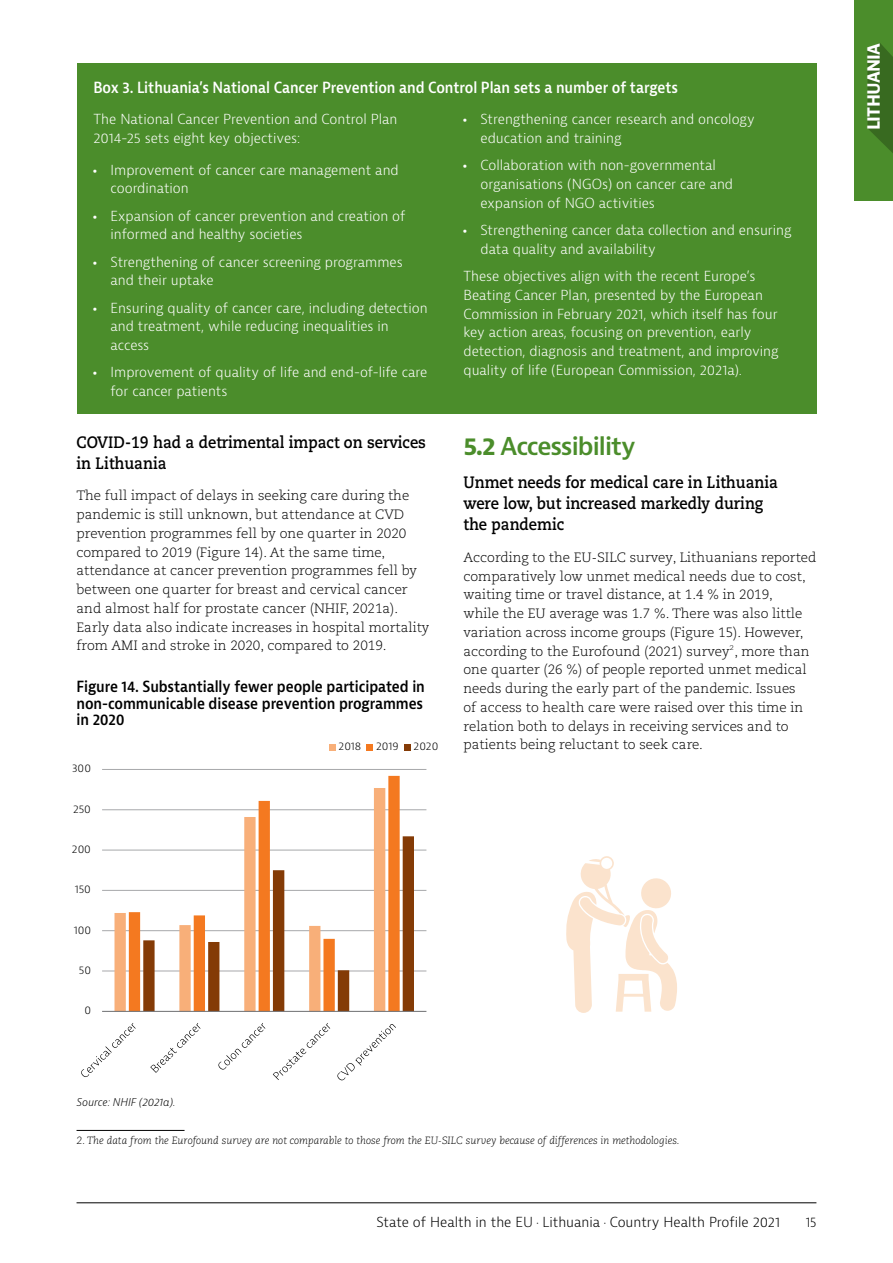
<style>
.page{position:relative;width:893px;height:1263px;background:#fff}
.page>*{position:absolute;margin:0;border:0;box-sizing:border-box;transform-origin:0 0}
.t1{font:600 24px "Bernina Sans";letter-spacing:-.04em;color:#4b8d2b}
.t2{font:700 18px "Bernina Sans";letter-spacing:-.04em;color:#fff;scale:.95 1}
.t3{font:700 16.5px/21px "Caecilia LT Pro 75";color:#000;scale:.9 1}
.t4{font:600 15px/16.5px "Bernina Sans";letter-spacing:-.005em;color:#000;text-align:justify;scale:.9 1}
.t5{font:600 15px "Bernina Sans";letter-spacing:-.005em;color:#fff;scale:.9 1}
.t6{font:300 13.5px/18.8px "Bernina Sans";color:#fff}
.t7{font:300 13.5px/18.8px "Caecilia LT Pro 45";color:#000}
.t8{font:300 13.5px "Bernina Sans";color:#000}
.t9{font:300 13.5px "Bernina Sans";color:#000;scale:.9 1}
.t10{font:300 10.65px "Bernina Sans";color:#000}
.t11{font:italic 300 10.5px "Caecilia LT Pro 46";color:#000}
.t12{font:italic 300 10.5px "Bernina Sans";color:#000}
.s1{font-weight:800}
.s2{font-weight:700}
</style>
<div class="page">
<div style="left:854px;top:0;width:39px;height:201px;background:#4b8d2b"></div>
<hr style="left:77px;top:1202px;width:739px;height:1px;background:#000">
<svg style="left:867px;top:43px;width:26px;height:110px"></svg>
<hr style="left:77px;top:1130px;width:108px;height:1px;background:#000">
<div style="left:77px;top:64px;width:739px;height:350px;background:#4b8d2b"></div>
<hr style="left:102px;top:971px;width:324px;height:1px;background:#a7a8aa">
<hr style="left:102px;top:930px;width:324px;height:1px;background:#a7a8aa">
<hr style="left:102px;top:890px;width:324px;height:1px;background:#a7a8aa">
<hr style="left:102px;top:850px;width:324px;height:1px;background:#a7a8aa">
<hr style="left:102px;top:809px;width:324px;height:1px;background:#a7a8aa">
<hr style="left:102px;top:769px;width:324px;height:1px;background:#a7a8aa">
<svg style="left:115px;top:809px;width:14px;height:202px"></svg>
<svg style="left:129px;top:776px;width:271px;height:235px"></svg>
<svg style="left:143px;top:836px;width:271px;height:175px"></svg>
<hr style="left:102px;top:1011px;width:324px;height:1px;background:#6d6e71">
<svg style="left:81px;top:1023px;width:55px;height:54px"></svg>
<svg style="left:150px;top:1023px;width:51px;height:50px"></svg>
<svg style="left:218px;top:1023px;width:47px;height:46px"></svg>
<svg style="left:273px;top:1023px;width:57px;height:57px"></svg>
<svg style="left:337px;top:1024px;width:59px;height:56px"></svg>
<div style="left:329px;top:744px;width:7px;height:7px;background:#f8af79"></div>
<div style="left:367px;top:744px;width:6px;height:7px;background:#f47920"></div>
<div style="left:404px;top:744px;width:7px;height:7px;background:#843b06"></div>
<svg style="left:566px;top:856px;width:111px;height:157px"></svg>
<p class="t5" style="left:94px;top:78px;width:651px">Box 3. Lithuania’s National Cancer Prevention and Control Plan sets a number of targets</p>
<p class="t6" style="left:94px;top:110px;width:305px">The National Cancer Prevention and Control Plan<br>2014-25 sets eight key objectives:</p>
<p class="t6" style="left:111px;top:161px;width:290px;text-indent:-17px"><span class="s1">·</span> Improvement of cancer care management and coordination</p>
<p class="t6" style="left:111px;top:207px;width:296px;text-indent:-17px"><span class="s1">·</span> Expansion of cancer prevention and creation of informed and healthy societies</p>
<p class="t6" style="left:111px;top:253px;width:294px;text-indent:-17px"><span class="s1">·</span> Strengthening of cancer screening programmes and their uptake</p>
<p class="t6" style="left:111px;top:299px;width:319px;text-indent:-17px"><span class="s1">·</span> Ensuring quality of cancer care, including detection and treatment, while reducing inequalities in access</p>
<p class="t6" style="left:111px;top:363px;width:318px;text-indent:-17px"><span class="s1">·</span> Improvement of quality of life and end-of-life care for cancer patients</p>
<p class="t6" style="left:480px;top:110px;width:276px;text-indent:-17px"><span class="s1">·</span> Strengthening cancer research and oncology education and training</p>
<p class="t6" style="left:480px;top:156px;width:254px;text-indent:-17px"><span class="s1">·</span> Collaboration with non-governmental organisations (NGOs) on cancer care and expansion of NGO activities</p>
<p class="t6" style="left:480px;top:221px;width:313px;text-indent:-17px"><span class="s1">·</span> Strengthening cancer data collection and ensuring data quality and availability</p>
<p class="t6" style="left:463px;top:267px;width:317px">These objectives align with the recent Europe’s Beating Cancer Plan, presented by the European Commission in February 2021, which itself has four key action areas, focusing on prevention, early detection, diagnosis and treatment, and improving quality of life (European Commission, 2021a).</p>
<p class="t3" style="left:77px;top:431px;width:390px">COVID-19 had a detrimental impact on services in Lithuania</p>
<p class="t7" style="left:77px;top:486px;width:354px">The full impact of delays in seeking care during the pandemic is still unknown, but attendance at CVD prevention programmes fell by one quarter in 2020 compared to 2019 (Figure 14). At the same time, attendance at cancer prevention programmes fell by between one quarter for breast and cervical cancer and almost half for prostate cancer (NHIF, 2021a).<br>Early data also indicate increases in hospital mortality from AMI and stroke in 2020, compared to 2019.</p>
<p class="t4" style="left:77px;top:679px;width:389px">Figure 14. Substantially fewer people participated in non-communicable disease prevention programmes in 2020</p>
<p class="t10" style="left:72px;top:761px;width:20px">300</p>
<p class="t10" style="left:73px;top:802px;width:19px">250</p>
<p class="t10" style="left:72px;top:842px;width:21px">200</p>
<p class="t10" style="left:75px;top:882px;width:18px">150</p>
<p class="t10" style="left:74px;top:923px;width:19px">100</p>
<p class="t10" style="left:79px;top:963px;width:14px">50</p>
<p class="t10" style="left:84px;top:1003px;width:8px">0</p>
<p class="t10" style="left:339px;top:739px;width:24px">2018</p>
<p class="t10" style="left:376px;top:739px;width:24px">2019</p>
<p class="t10" style="left:414px;top:739px;width:26px">2020</p>
<h1 class="t1" style="left:463px;top:430px;width:174px"><span class="s2">5.2</span> Accessibility</h1>
<p class="t3" style="left:463px;top:472px;width:351px">Unmet needs for medical care in Lithuania were low, but increased markedly during the pandemic</p>
<p class="t7" style="left:463px;top:547px;width:354px">According to the EU-SILC survey, Lithuanians reported comparatively low unmet medical needs due to cost, waiting time or travel distance, at 1.4 % in 2019,<br>while the EU average was 1.7 %. There was also little variation across income groups (Figure 15). However, according to the Eurofound (2021) survey<sup>2</sup>, more than one quarter (26 %) of people reported unmet medical needs during the early part of the pandemic. Issues<br>of access to health care were raised over this time in relation both to delays in receiving services and to patients being reluctant to seek care.</p>
<p class="t12" style="left:77px;top:1095px;width:101px">Source: NHIF (2021a).</p>
<p class="t11" style="left:77px;top:1134px;width:605px">2. The data from the Eurofound survey are not comparable to those from the EU-SILC survey because of differences in methodologies.</p>
<p class="t8" style="left:376px;top:1213px;width:405px">State of Health in the EU · Lithuania · Country Health Profile 2021</p>
<p class="t9" style="left:806px;top:1213px;width:13px">15</p>
<h2 class="t2" style="left:862px;top:130px;width:94px;rotate:-90deg">LITHUANIA</h2>
</div>
